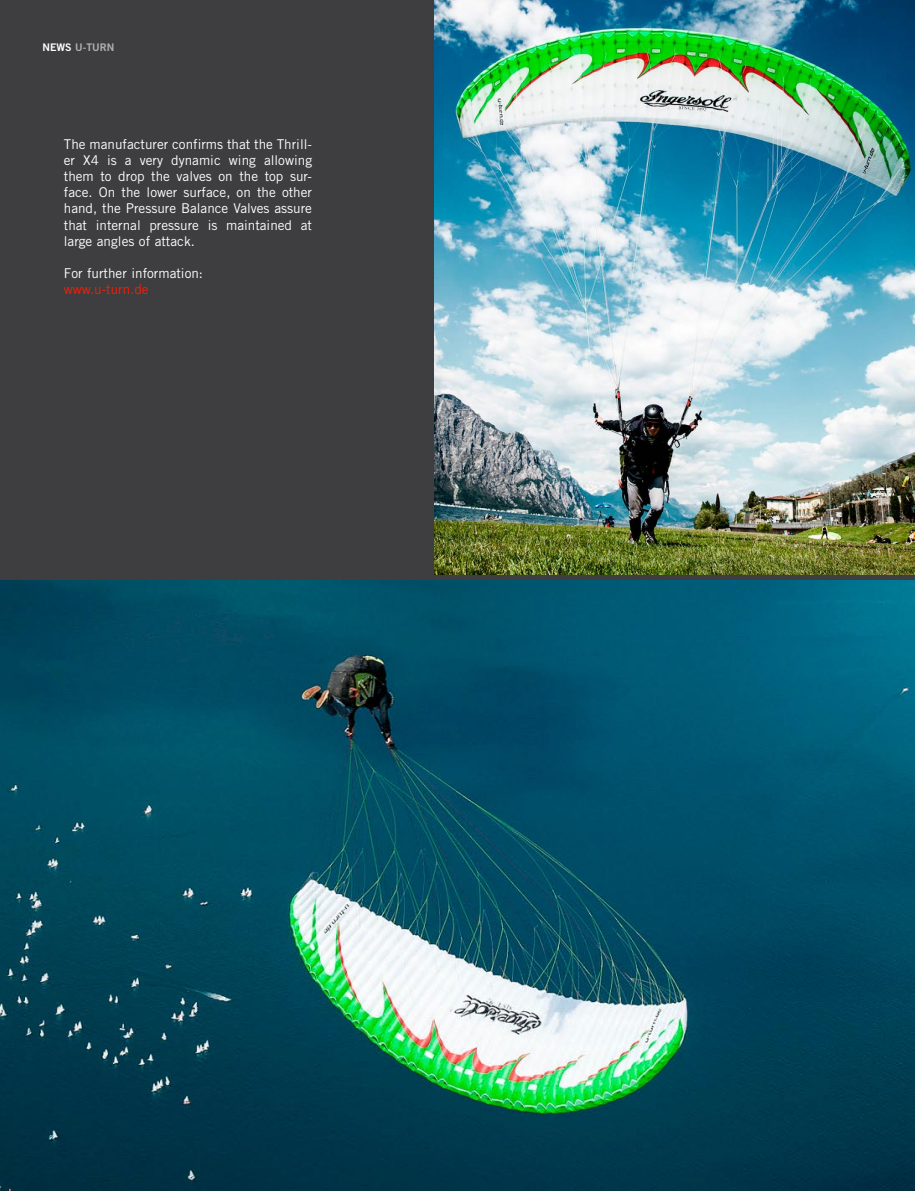
<style>
.page{position:relative;width:915px;height:1191px;background:#fff}
.page>*{position:absolute;margin:0;border:0;box-sizing:border-box;transform-origin:0 0}
.t1{font:13.5px/16.2px "Trade Gothic LT Std";color:#fff;text-align:justify}
.t2{font:13.5px "Trade Gothic LT Std";color:#ff1a03}
.t3{font:10.5px "Trade Gothic LT Std Bd 2";color:#afb0b2}
.s1{color:#fff}
</style>
<div class="page">
<div style="left:0;top:0;width:914px;height:1191px;background:#3e3e40"></div>
<img style="left:434px;top:0;width:480px;height:574px">
<img style="left:0;top:580px;width:914px;height:611px">
<p class="t3" style="left:43px;top:41px;width:73px"><span class="s1">NEWS</span> U-TURN</p>
<p class="t1" style="left:64px;top:135px;width:250px">The manufacturer confirms that the Thrill&shy;er X4 is a very dynamic wing allowing them to drop the valves on the top sur&shy;face. On the lower surface, on the other hand, the Pressure Balance Valves assure that internal pressure is maintained at large angles of attack.</p>
<p class="t1" style="left:64px;top:265px;width:141px">For further information:</p>
<p class="t2" style="left:64px;top:281px;width:86px">www.u-turn.de</p>
</div>
